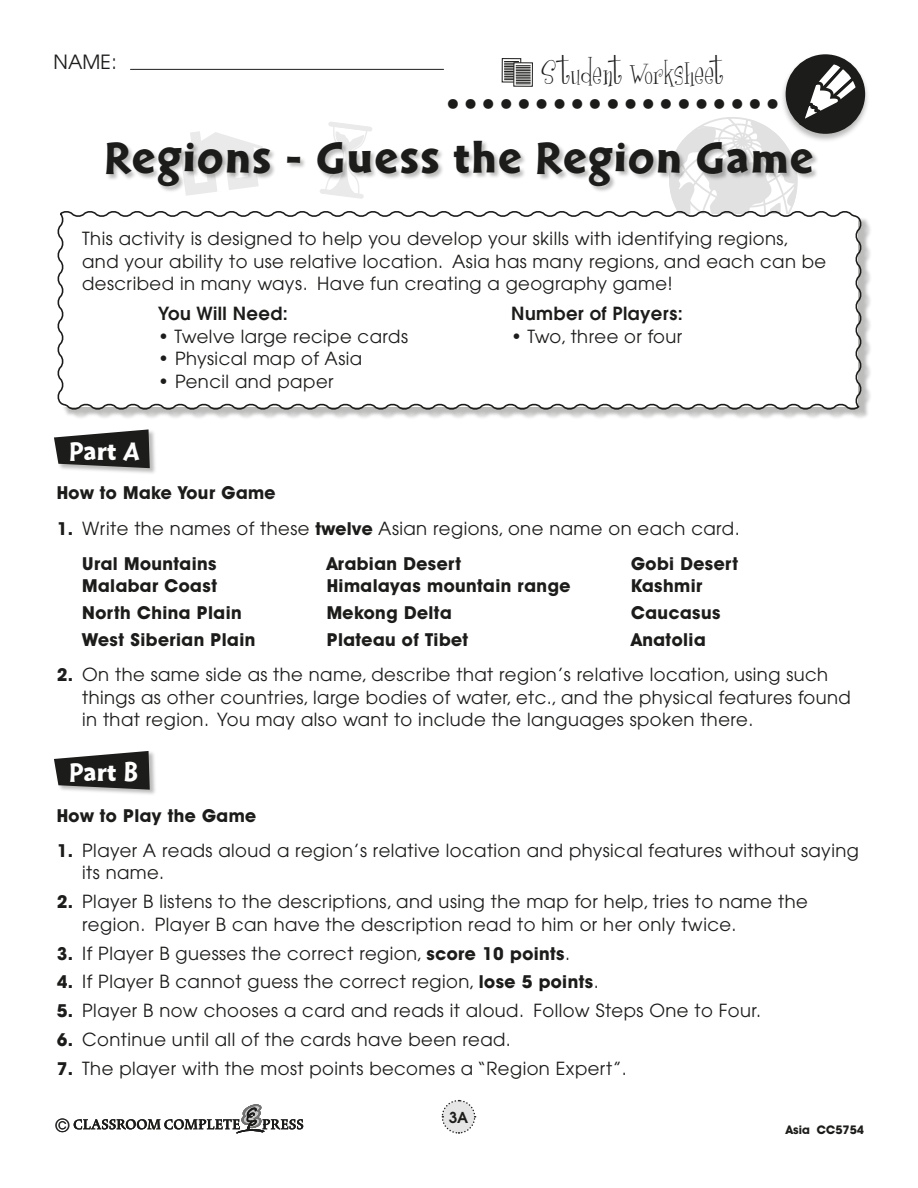
<style>
.page{position:relative;width:918px;height:1188px;background:#fff}
.page>*{position:absolute;margin:0;border:0;box-sizing:border-box;transform-origin:0 0}
.t1{font:46.5px "Cal Sans Heavy KB";letter-spacing:.035em;color:#1c1c1a}
.t2{font:700 42px "Futura";color:#1c1c1a}
.t3{font:31.5px "Girlsare Weird";letter-spacing:.01em;color:#1c1c1a}
.t4{font:26.1px "Cal Sans Heavy KB";letter-spacing:.02em;color:#fff}
.t5{font:19.5px "Avant Garde";color:#1c1c1a}
.Bold_Question_Style{font:18px/22.5px "Avant Garde";letter-spacing:.025em;color:#1c1c1a}
.Bold_Question_Style-2{font:700 18px "Avant Garde IT Cby BT";letter-spacing:.025em;color:#1c1c1a}
.Bold_Question_Style-3{font:600 18px "Avant Garde";letter-spacing:.025em;color:#1c1c1a}
.t6{font:600 15px "Avant Garde";color:#1c1c1a}
.t7{font:700 12px "Avant Garde IT Cby BT";color:#1c1c1a}
.s1{font-family:"Avant Garde IT Cby BT";font-weight:700}
</style>
<div class="page">
<svg style="left:441px;top:1099px;width:35px;height:35px"></svg>
<svg style="left:74px;top:1104px;width:229px;height:29px"></svg>
<hr style="left:130px;top:69px;width:314px;height:1px;background:#1c1c1a">
<div style="left:780px;top:53px;width:91px;height:91px;background:#1c1c1a;opacity:.3"></div>
<div style="left:502px;top:58px;width:19px;height:24px;border:1px solid #1c1c1a"></div>
<div style="left:513px;top:62px;width:20px;height:25px;border:1px solid #1c1c1a"></div>
<svg style="left:504px;top:61px;width:27px;height:24px"></svg>
<svg style="left:671px;top:55px;width:194px;height:154px"></svg>
<svg style="left:328px;top:122px;width:44px;height:77px"></svg>
<svg style="left:186px;top:131px;width:54px;height:65px"></svg>
<div style="left:105px;top:140px;width:715px;height:54px;background:#1c1c1a;opacity:.3"></div>
<div style="left:60px;top:213px;width:812px;height:208px;background:#1c1c1a;opacity:.3"></div>
<svg style="left:57px;top:209px;width:807px;height:203px"></svg>
<div style="left:54px;top:428px;width:103px;height:47px;background:#1c1c1a;opacity:.3"></div>
<svg style="left:54px;top:429px;width:96px;height:39px;background:#444442"></svg>
<div style="left:54px;top:750px;width:103px;height:47px;background:#1c1c1a;opacity:.3"></div>
<svg style="left:54px;top:751px;width:96px;height:39px;background:#434342"></svg>
<p class="t5" style="left:54px;top:51px;width:65px">NAME:</p>
<h3 class="t3" style="left:542px;top:55px;width:184px">Student Worksheet</h3>
<h2 class="t2" style="left:446px;top:64px;width:336px">...................</h2>
<p class="t1" style="left:104px;top:131px;width:710px">REGIONS - GUESS THE REGION GAME</p>
<p class="Bold_Question_Style" style="left:82px;top:227px;width:746px">This activity is designed to help you develop your skills with identifying regions, and your ability to use relative location. Asia has many regions, and each can be described in many ways. Have fun creating a geography game!</p>
<p class="Bold_Question_Style-3" style="left:158px;top:302px;width:131px">You Will Need:</p>
<p class="Bold_Question_Style" style="left:158px;top:325px;width:251px">• Twelve large recipe cards</p>
<p class="Bold_Question_Style" style="left:158px;top:348px;width:205px">• Physical map of Asia</p>
<p class="Bold_Question_Style" style="left:158px;top:370px;width:177px">• Pencil and paper</p>
<p class="t4" style="left:70px;top:436px;width:71px">PART A</p>
<p class="Bold_Question_Style-3" style="left:511px;top:302px;width:173px">Number of Players:</p>
<p class="Bold_Question_Style" style="left:511px;top:325px;width:172px">• Two, three or four</p>
<p class="Bold_Question_Style-2" style="left:57px;top:482px;width:220px">How to Make Your Game</p>
<p class="Bold_Question_Style" style="left:57px;top:517px;width:685px"><span class="s1">1.</span> Write the names of these <span class="s1">twelve</span> Asian regions, one name on each card.</p>
<p class="Bold_Question_Style-2" style="left:82px;top:553px;width:136px">Ural Mountains</p>
<p class="Bold_Question_Style-2" style="left:327px;top:553px;width:136px">Arabian Desert</p>
<p class="Bold_Question_Style-2" style="left:631px;top:553px;width:109px">Gobi Desert</p>
<p class="Bold_Question_Style-2" style="left:82px;top:575px;width:136px">Malabar Coast</p>
<p class="Bold_Question_Style-2" style="left:327px;top:575px;width:245px">Himalayas mountain range</p>
<p class="Bold_Question_Style-2" style="left:631px;top:575px;width:73px">Kashmir</p>
<p class="Bold_Question_Style-2" style="left:82px;top:602px;width:161px">North China Plain</p>
<p class="Bold_Question_Style-2" style="left:327px;top:602px;width:126px">Mekong Delta</p>
<p class="Bold_Question_Style-2" style="left:631px;top:602px;width:91px">Caucasus</p>
<p class="Bold_Question_Style-2" style="left:82px;top:629px;width:175px">West Siberian Plain</p>
<p class="Bold_Question_Style-2" style="left:327px;top:629px;width:143px">Plateau of Tibet</p>
<p class="Bold_Question_Style-2" style="left:631px;top:629px;width:76px">Anatolia</p>
<p class="Bold_Question_Style" style="left:82px;top:663px;width:770px;text-indent:-26px"><span class="s1">2.</span> On the same side as the name, describe that region’s relative location, using such things as other countries, large bodies of water, etc., and the physical features found in that region. You may also want to include the languages spoken there.</p>
<p class="t4" style="left:70px;top:757px;width:70px">PART B</p>
<p class="Bold_Question_Style-2" style="left:57px;top:804px;width:201px">How to Play the Game</p>
<p class="Bold_Question_Style" style="left:82px;top:839px;width:778px;text-indent:-26px"><span class="s1">1.</span> Player A reads aloud a region’s relative location and physical features without saying its name.</p>
<p class="Bold_Question_Style" style="left:82px;top:890px;width:727px;text-indent:-26px"><span class="s1">2.</span> Player B listens to the descriptions, and using the map for help, tries to name the region. Player B can have the description read to him or her only twice.</p>
<p class="Bold_Question_Style" style="left:57px;top:942px;width:515px"><span class="s1">3.</span> If Player B guesses the correct region, <span class="s1">score 10 points</span>.</p>
<p class="Bold_Question_Style" style="left:57px;top:971px;width:544px"><span class="s1">4.</span> If Player B cannot guess the correct region, <span class="s1">lose 5 points</span>.</p>
<p class="Bold_Question_Style" style="left:57px;top:999px;width:706px"><span class="s1">5.</span> Player B now chooses a card and reads it aloud. Follow Steps One to Four.</p>
<p class="Bold_Question_Style" style="left:57px;top:1028px;width:456px"><span class="s1">6.</span> Continue until all of the cards have been read.</p>
<p class="Bold_Question_Style" style="left:57px;top:1057px;width:572px"><span class="s1">7.</span> The player with the most points becomes a “Region Expert”.</p>
<p class="t6" style="left:449px;top:1107px;width:21px">3A</p>
<p class="Bold_Question_Style" style="left:56px;top:1114px;width:15px">©</p>
<p class="t7" style="left:786px;top:1122px;width:80px">Asia CC5754</p>
</div>
